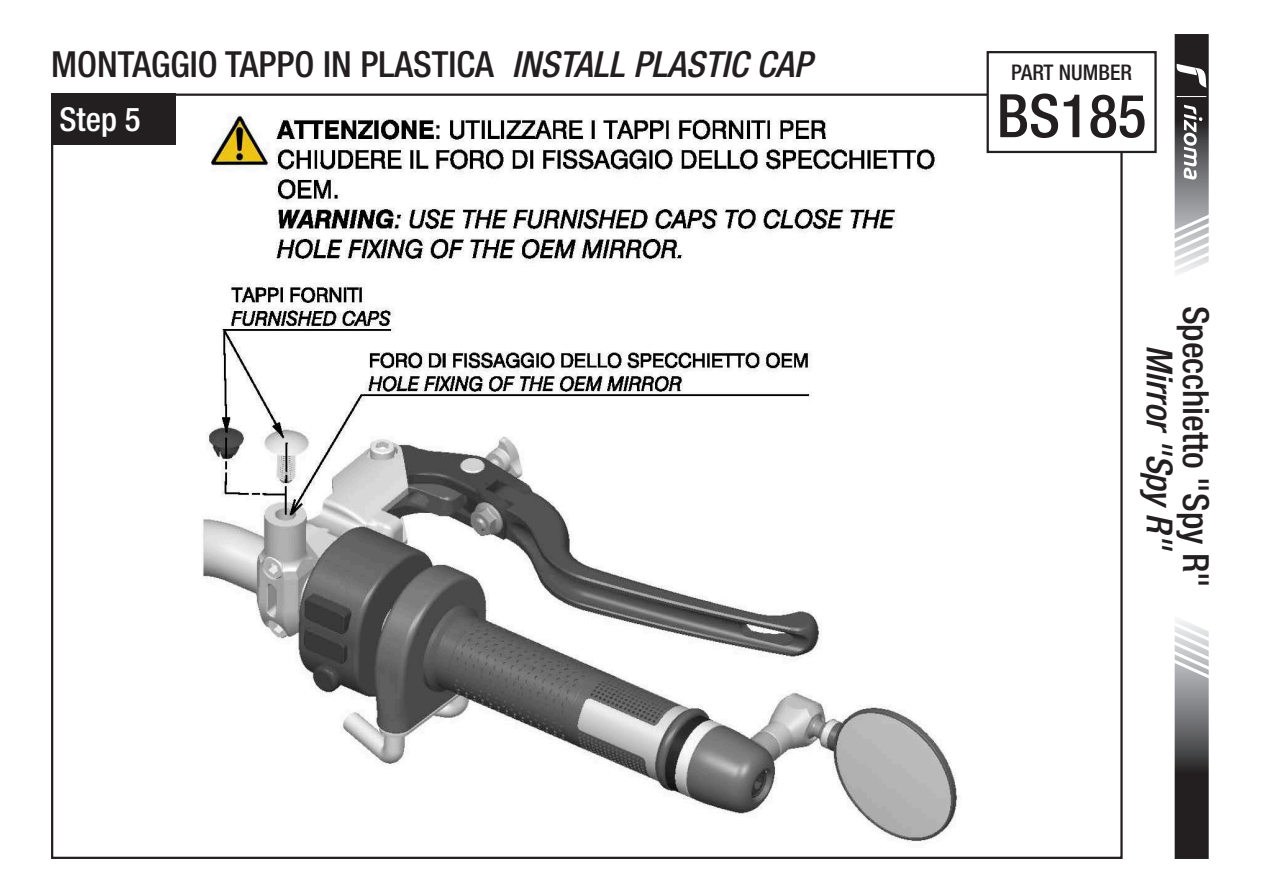
<style>
.page{position:relative;width:1263px;height:893px;background:#fff}
.page>*{position:absolute;margin:0;border:0;box-sizing:border-box;transform-origin:0 0}
.t1{font:500 condensed 60px "Helvetica Neue LT Std";color:#231f20}
.t2{font:500 condensed 36px "Helvetica Neue LT Std";color:#231f20}
.t3{font:italic 500 condensed 36px "Helvetica Neue LT Std";color:#231f20}
.t4{font:500 condensed 33px "Helvetica Neue LT Std";color:#fff}
.t5{font:500 condensed 21.6px "Helvetica Neue LT Std";color:#231f20}
.s1{font-style:italic}
</style>
<div class="page">
<img style="left:203px;top:114px;width:757px;height:729px">
<div style="left:51px;top:94px;width:124px;height:51px;background:#231f20"></div>
<svg style="left:1174px;top:620px;width:35px;height:239px;background:#706f70"></svg>
<svg style="left:1174px;top:34px;width:35px;height:240px"></svg>
<div style="left:986px;top:51px;width:171px;height:102px;border:2px solid #231f20"></div>
<p class="t2" style="left:51px;top:42px;width:762px">MONTAGGIO TAPPO IN PLASTICA <span class="s1">INSTALL PLASTIC CAP</span></p>
<p class="t4" style="left:60px;top:99px;width:83px">Step 5</p>
<p class="t5" style="left:1011px;top:59px;width:122px">PART NUMBER</p>
<h1 class="t1" style="left:997px;top:80px;width:151px">BS185</h1>
<p class="t2" style="left:1217px;top:306px;width:283px;rotate:90deg">Specchietto "Spy R"</p>
<p class="t3" style="left:1181px;top:345px;width:207px;rotate:90deg">Mirror "Spy R"</p>
</div>
